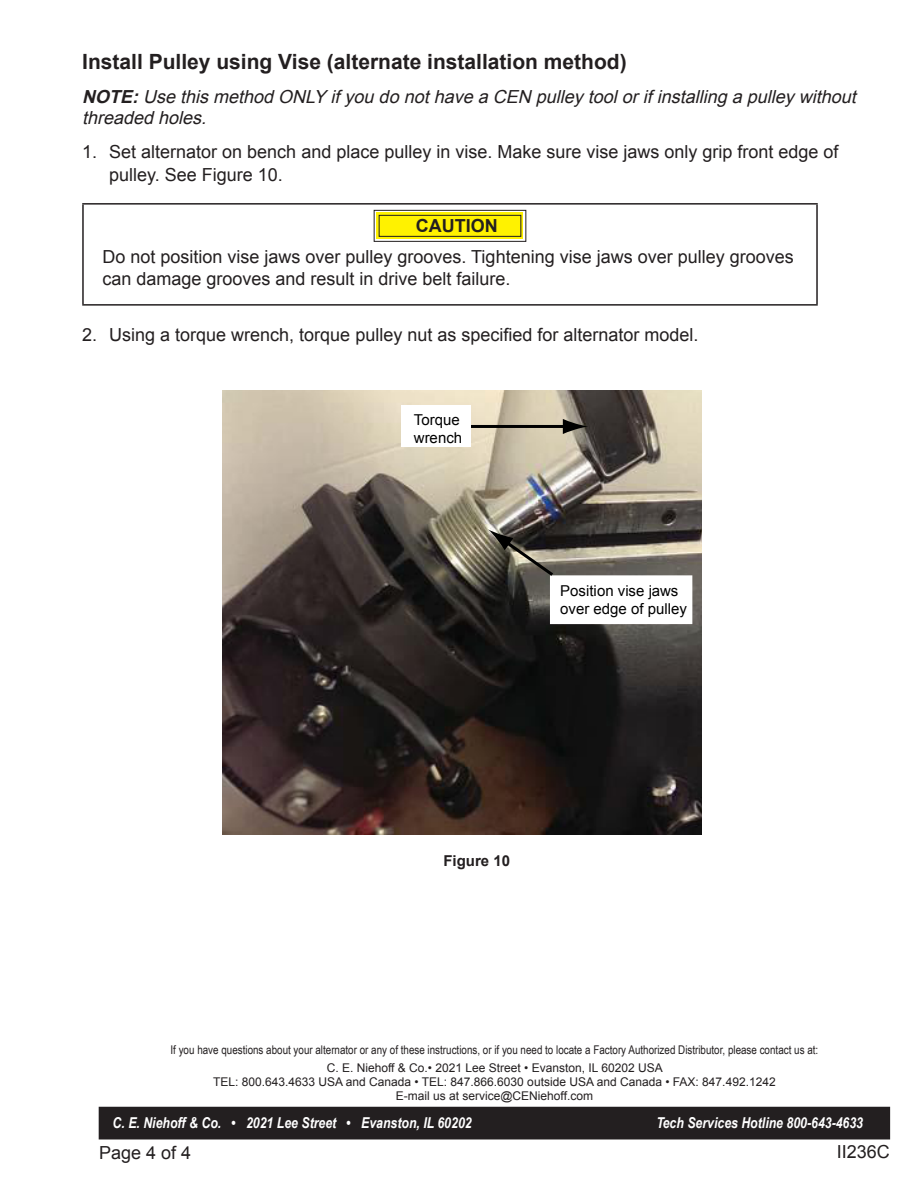
<style>
.page{position:relative;width:918px;height:1188px;background:#fff}
.page>*{position:absolute;margin:0;border:0;box-sizing:border-box;transform-origin:0 0}
.heading_2{font:700 21px "Arial";color:#231f20}
.Steps_1{font:18px/22.5px "Arial";color:#231f20}
.Caution{font:18px/21.6px "Arial";color:#231f20}
.t1{font:italic 18px/21.6px "Arial";color:#231f20}
.t2{font:700 18px "Arial";color:#231f20}
.t3{font:italic 700 15px "Arial Narrow";color:#fff}
.t4{font:15px/18px "Arial";color:#000}
.t5{font:700 15px "Arial";color:#231f20}
.t6{font:12px/14.4px "Arial";color:#231f20;text-align:center}
.t7{font:12px "Arial Narrow";color:#231f20}
.s1{font-weight:700}
</style>
<div class="page">
<hr style="left:82px;top:203px;width:736px;height:2px;background:#231f20">
<hr style="left:82px;top:205px;width:2px;height:99px;background:#231f20">
<hr style="left:816px;top:205px;width:2px;height:99px;background:#231f20">
<hr style="left:82px;top:304px;width:736px;height:2px;background:#231f20">
<svg style="left:373px;top:209px;width:154px;height:33px;background:#eae02d"></svg>
<div style="left:379px;top:215px;width:142px;height:22px;border:1px solid #231f20"></div>
<div style="left:99px;top:1107px;width:791px;height:32px;background:#231f20"></div>
<img style="left:223px;top:390px;width:479px;height:445px">
<div style="left:401px;top:406px;width:70px;height:41px;background:#fff"></div>
<div style="left:551px;top:576px;width:141px;height:47px;background:#fff"></div>
<div style="left:550px;top:575px;width:142px;height:49px;border:2px solid #fff"></div>
<svg style="left:488px;top:530px;width:68px;height:49px;background:#565249"></svg>
<hr style="left:471px;top:425px;width:97px;height:3px;background:#000">
<svg style="left:563px;top:419px;width:25px;height:15px"></svg>
<p class="heading_2" style="left:82px;top:48px;width:546px">Install Pulley using Vise (alternate installation method)</p>
<p class="t1" style="left:82px;top:86px;width:780px"><span class="s1">NOTE:</span>Use thismethod ONLY ifyou do nothave a CEN pulleytoolorifinstalling a pulleywithout threaded holes.</p>
<p class="Steps_1" style="left:109px;top:141px;width:731px;text-indent:-27px">1. Set alternator on bench and place pulley in vise. Make sure vise jaws only grip front edge of pulley. See Figure 10.</p>
<p class="t2" style="left:416px;top:214px;width:83px">CAUTION</p>
<p class="Caution" style="left:102px;top:247px;width:693px">Do not position vise jaws over pulley grooves. Tightening vise jaws over pulley grooves can damage grooves and result in drive belt failure.</p>
<p class="Steps_1" style="left:82px;top:323px;width:618px">2. Using a torque wrench, torque pulley nut as specified for alternator model.</p>
<p class="t4" style="left:414px;top:411px;width:50px">Torque wrench</p>
<p class="t4" style="left:560px;top:581px;width:128px">Position vise jaws over edge of pulley</p>
<p class="t5" style="left:443px;top:850px;width:68px">Figure 10</p>
<p class="t7" style="left:171px;top:1041px;width:649px">If you have questions about your alternator or any of these instructions, or if you need to locate a Factory Authorized Distributor, please contact us at:</p>
<p class="t6" style="left:213px;top:1060px;width:564px">C. E. Niehoff &amp; Co.• 2021 Lee Street • Evanston, IL 60202 USA<br>TEL: 800.643.4633 USA and Canada • TEL: 847.866.6030 outside USA and Canada • FAX: 847.492.1242<br>E-mail us at service@CENiehoff.com</p>
<p class="t3" style="left:113px;top:1111px;width:361px">C. E. Niehoff &amp; Co. • 2021 Lee Street • Evanston, IL 60202</p>
<p class="t3" style="left:656px;top:1111px;width:208px">Tech Services Hotline 800-643-4633</p>
<p class="Caution" style="left:99px;top:1142px;width:94px">Page 4 of 4</p>
<p class="Caution" style="left:837px;top:1141px;width:55px">II236C</p>
</div>
